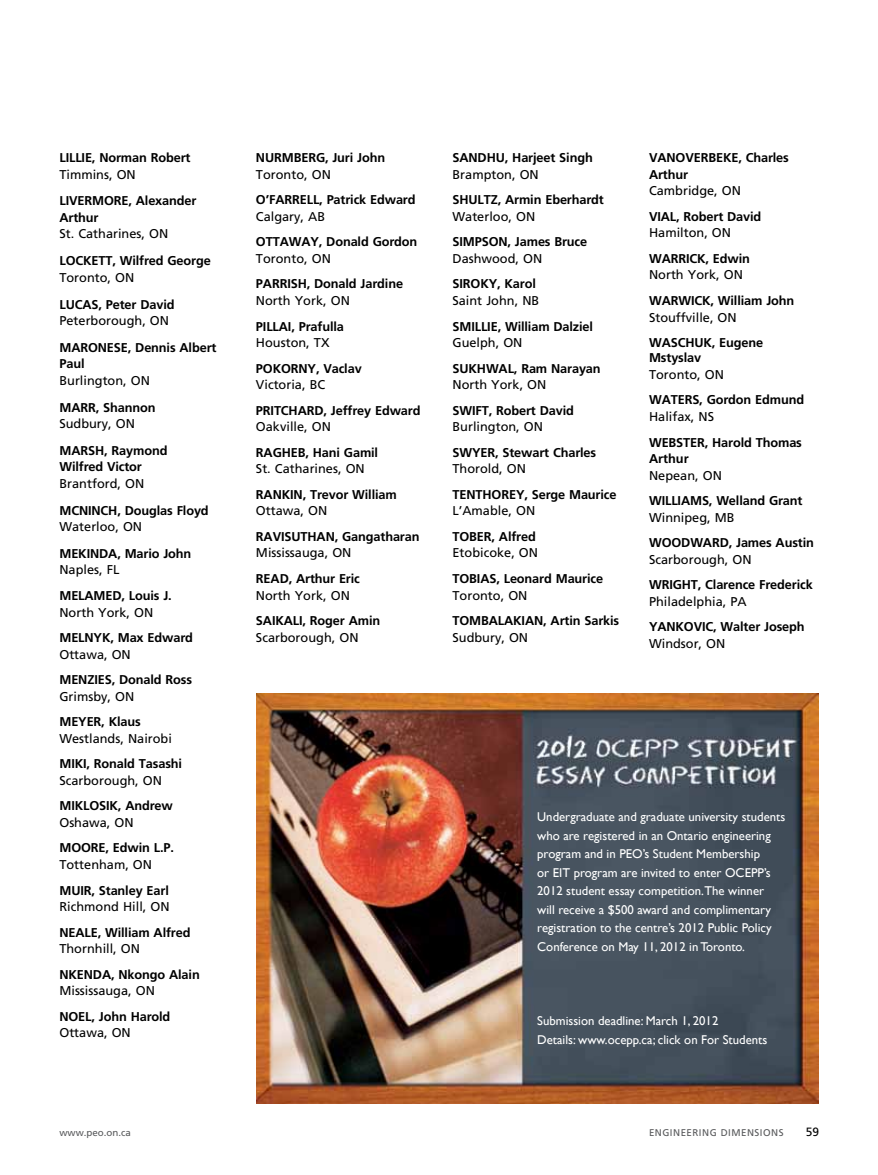
<style>
.page{position:relative;width:878px;height:1175px;background:#fff}
.page>*{position:absolute;margin:0;border:0;box-sizing:border-box;transform-origin:0 0}
.t1{font:700 12.75px/16.5px "Frutiger";letter-spacing:-.01em;color:#000}
.t2{font:12.75px "Frutiger";color:#000}
.t3{font:12.75px/18.6px "Gill Sans";color:#fff}
.t4{font:12px "Frutiger";color:#000}
.t5{font:9.75px "Frutiger";letter-spacing:.05em;color:#58595b}
</style>
<div class="page">
<img style="left:257px;top:693px;width:561px;height:410px">
<p class="t1" style="left:59px;top:149px;width:133px">LILLIE, Norman Robert</p>
<p class="t2" style="left:59px;top:167px;width:78px">Timmins, ON</p>
<p class="t1" style="left:59px;top:193px;width:138px">LIVERMORE, Alexander<br>Arthur</p>
<p class="t2" style="left:59px;top:226px;width:110px">St. Catharines, ON</p>
<p class="t1" style="left:59px;top:253px;width:153px">LOCKETT, Wilfred George</p>
<p class="t2" style="left:59px;top:270px;width:76px">Toronto, ON</p>
<p class="t1" style="left:59px;top:296px;width:117px">LUCAS, Peter David</p>
<p class="t2" style="left:59px;top:313px;width:111px">Peterborough, ON</p>
<p class="t1" style="left:59px;top:339px;width:158px">MARONESE, Dennis Albert<br>Paul</p>
<p class="t2" style="left:59px;top:373px;width:92px">Burlington, ON</p>
<p class="t1" style="left:59px;top:399px;width:98px">MARR, Shannon</p>
<p class="t2" style="left:59px;top:416px;width:77px">Sudbury, ON</p>
<p class="t1" style="left:59px;top:442px;width:109px">MARSH, Raymond<br>Wilfred Victor</p>
<p class="t2" style="left:59px;top:476px;width:86px">B rantford, ON</p>
<p class="t1" style="left:59px;top:502px;width:151px">MCNINCH, Douglas Floyd</p>
<p class="t2" style="left:59px;top:519px;width:84px">Waterloo, ON</p>
<p class="t1" style="left:59px;top:545px;width:133px">MEKINDA, Mario John</p>
<p class="t2" style="left:59px;top:562px;width:62px">Naples, FL</p>
<p class="t1" style="left:59px;top:587px;width:114px">MELAMED, Louis J.</p>
<p class="t2" style="left:59px;top:604px;width:95px">North York, ON</p>
<p class="t1" style="left:59px;top:629px;width:135px">MELNYK, Max Edward</p>
<p class="t2" style="left:59px;top:646px;width:73px">Ottawa, ON</p>
<p class="t1" style="left:59px;top:671px;width:134px">MENZIES, Donald Ross</p>
<p class="t2" style="left:59px;top:688px;width:76px">Grimsby, ON</p>
<p class="t1" style="left:59px;top:713px;width:83px">MEYER, Klaus</p>
<p class="t2" style="left:59px;top:731px;width:114px">Westlands, Nairobi</p>
<p class="t1" style="left:59px;top:755px;width:124px">MIKI, Ronald Tasashi</p>
<p class="t2" style="left:59px;top:773px;width:104px">Scarborough, ON</p>
<p class="t1" style="left:59px;top:797px;width:115px">MIKLOSIK, Andrew</p>
<p class="t2" style="left:59px;top:815px;width:76px">Oshawa, ON</p>
<p class="t1" style="left:59px;top:840px;width:116px">MOORE, Edwin L.P.</p>
<p class="t2" style="left:59px;top:857px;width:94px">Tottenham, ON</p>
<p class="t1" style="left:59px;top:882px;width:111px">MUIR, Stanley Earl</p>
<p class="t2" style="left:59px;top:899px;width:112px">Richmond Hill, ON</p>
<p class="t1" style="left:59px;top:924px;width:133px">NEALE, William Alfred</p>
<p class="t2" style="left:59px;top:941px;width:82px">Thornhill, ON</p>
<p class="t1" style="left:59px;top:966px;width:142px">NKENDA, Nkongo Alain</p>
<p class="t2" style="left:59px;top:983px;width:97px">Mississauga, ON</p>
<p class="t1" style="left:59px;top:1008px;width:112px">NOEL, John Harold</p>
<p class="t2" style="left:59px;top:1025px;width:73px">Ottawa, ON</p>
<p class="t1" style="left:256px;top:150px;width:131px">NURMBERG, Juri John</p>
<p class="t2" style="left:256px;top:167px;width:76px">Toronto, ON</p>
<p class="t1" style="left:256px;top:192px;width:161px">O’FARRELL, Patrick Edward</p>
<p class="t2" style="left:256px;top:209px;width:69px">Calgary, AB</p>
<p class="t1" style="left:256px;top:234px;width:163px">OTTAWAY, Donald Gordon</p>
<p class="t2" style="left:256px;top:251px;width:76px">Toronto, ON</p>
<p class="t1" style="left:256px;top:276px;width:149px">PARRISH, Donald Jardine</p>
<p class="t2" style="left:256px;top:293px;width:95px">North York, ON</p>
<p class="t1" style="left:256px;top:318px;width:89px">PILLAI, Prafulla</p>
<p class="t2" style="left:256px;top:335px;width:75px">Houston, TX</p>
<p class="t1" style="left:256px;top:360px;width:107px">POKORNY, Vaclav</p>
<p class="t2" style="left:256px;top:377px;width:62px">Victoria, BC</p>
<p class="t1" style="left:256px;top:402px;width:166px">PRITCHARD, Jeffrey Edward</p>
<p class="t2" style="left:256px;top:419px;width:76px">Oakville, ON</p>
<p class="t1" style="left:256px;top:444px;width:124px">RAGHEB, Hani Gamil</p>
<p class="t2" style="left:256px;top:461px;width:110px">St. Catharines, ON</p>
<p class="t1" style="left:256px;top:486px;width:142px">RANKIN, Trevor William</p>
<p class="t2" style="left:256px;top:503px;width:73px">Ottawa, ON</p>
<p class="t1" style="left:256px;top:528px;width:165px">RAVISUTHAN, Gangatharan</p>
<p class="t2" style="left:256px;top:545px;width:97px">Mississauga, ON</p>
<p class="t1" style="left:256px;top:570px;width:105px">READ, Arthur Eric</p>
<p class="t2" style="left:256px;top:587px;width:95px">North York, ON</p>
<p class="t1" style="left:256px;top:612px;width:126px">SAIKALI, Roger Amin</p>
<p class="t2" style="left:256px;top:629px;width:104px">Scarborough, ON</p>
<p class="t1" style="left:452px;top:150px;width:142px">SANDHU, Harjeet Singh</p>
<p class="t2" style="left:452px;top:167px;width:88px">B rampton, ON</p>
<p class="t1" style="left:452px;top:192px;width:153px">SHULTZ, Armin Eberhardt</p>
<p class="t2" style="left:452px;top:209px;width:84px">Waterloo, ON</p>
<p class="t1" style="left:452px;top:234px;width:136px">SIMPSON, James Bruce</p>
<p class="t2" style="left:452px;top:251px;width:91px">Dashwood, ON</p>
<p class="t1" style="left:452px;top:276px;width:85px">SIROKY, Karol</p>
<p class="t2" style="left:452px;top:293px;width:86px">Saint John, NB</p>
<p class="t1" style="left:452px;top:318px;width:142px">SMILLIE, William Dalziel</p>
<p class="t2" style="left:452px;top:335px;width:71px">Guelph, ON</p>
<p class="t1" style="left:452px;top:360px;width:150px">SUKHWAL, Ram Narayan</p>
<p class="t2" style="left:452px;top:377px;width:95px">North York, ON</p>
<p class="t1" style="left:452px;top:402px;width:123px">SWIFT, Robert David</p>
<p class="t2" style="left:452px;top:419px;width:92px">B urlington, ON</p>
<p class="t1" style="left:452px;top:444px;width:145px">SWYER, Stewart Charles</p>
<p class="t2" style="left:452px;top:461px;width:75px">Thorold, ON</p>
<p class="t1" style="left:452px;top:486px;width:165px">TENTHOREY, Serge Maurice</p>
<p class="t2" style="left:452px;top:503px;width:84px">L’Amable, ON</p>
<p class="t1" style="left:452px;top:528px;width:85px">TOBER, Alfred</p>
<p class="t2" style="left:452px;top:545px;width:87px">Etobicoke, ON</p>
<p class="t1" style="left:452px;top:570px;width:152px">TOBIAS, Leonard Maurice</p>
<p class="t2" style="left:452px;top:587px;width:76px">Toronto, ON</p>
<p class="t1" style="left:452px;top:612px;width:168px">TOMBALAKIAN, Artin Sarkis</p>
<p class="t2" style="left:452px;top:629px;width:77px">Sudbury, ON</p>
<p class="t1" style="left:649px;top:150px;width:141px">VANOVERBEKE, Charles<br>Arthur</p>
<p class="t2" style="left:649px;top:183px;width:93px">Cambridge, ON</p>
<p class="t1" style="left:649px;top:208px;width:114px">VIAL, Robert David</p>
<p class="t2" style="left:649px;top:225px;width:84px">Hamilton, ON</p>
<p class="t1" style="left:649px;top:250px;width:102px">WARRICK, Edwin</p>
<p class="t2" style="left:649px;top:267px;width:95px">North York, ON</p>
<p class="t1" style="left:649px;top:292px;width:147px">WARWICK, William John</p>
<p class="t2" style="left:649px;top:309px;width:89px">Stouffville, ON</p>
<p class="t1" style="left:649px;top:335px;width:116px;line-height:15.3px">WASCHUK, Eugene<br>Mstyslav</p>
<p class="t2" style="left:649px;top:367px;width:76px">Toronto, ON</p>
<p class="t1" style="left:649px;top:392px;width:157px">WATERS, Gordon Edmund</p>
<p class="t2" style="left:649px;top:409px;width:67px">Halifax, NS</p>
<p class="t1" style="left:649px;top:434px;width:154px">WEBSTER, Harold Thomas<br>Arthur</p>
<p class="t2" style="left:649px;top:467px;width:74px">Nepean, ON</p>
<p class="t1" style="left:649px;top:492px;width:155px">WILLIAMS, Welland Grant</p>
<p class="t2" style="left:649px;top:509px;width:85px">Winnipeg, MB</p>
<p class="t1" style="left:649px;top:534px;width:166px">WOODWARD, James Austin</p>
<p class="t2" style="left:649px;top:552px;width:104px">Scarborough, ON</p>
<p class="t1" style="left:649px;top:576px;width:165px">WRIGHT, Clarence Frederick</p>
<p class="t2" style="left:649px;top:594px;width:99px">Philadelphia, PA</p>
<p class="t1" style="left:649px;top:618px;width:157px">YANKOVIC, Walter Joseph</p>
<p class="t2" style="left:649px;top:636px;width:78px">Windsor, ON</p>
<p class="t3" style="left:537px;top:807px;width:249px">Undergraduate and graduate university students who are registered in an Ontario engineering program and in PEO’s Student Membership<br>or EIT program are invited to enter OCEPP’s 2012 student essay competition.The winner<br>will receive a $500 award and complimentary registration to the centre’s 2012 Public Policy Conference on May 11, 2012 in Toronto.</p>
<p class="t3" style="left:537px;top:1011px;width:231px">Submission deadline: March 1, 2012<br>Details: www.ocepp.ca; click on For Students</p>
<p class="t5" style="left:59px;top:1126px;width:73px">www.peo.on.ca</p>
<p class="t5" style="left:649px;top:1126px;width:136px">ENGINEERING DIMENSIONS</p>
<p class="t4" style="left:805px;top:1124px;width:15px">59</p>
</div>
